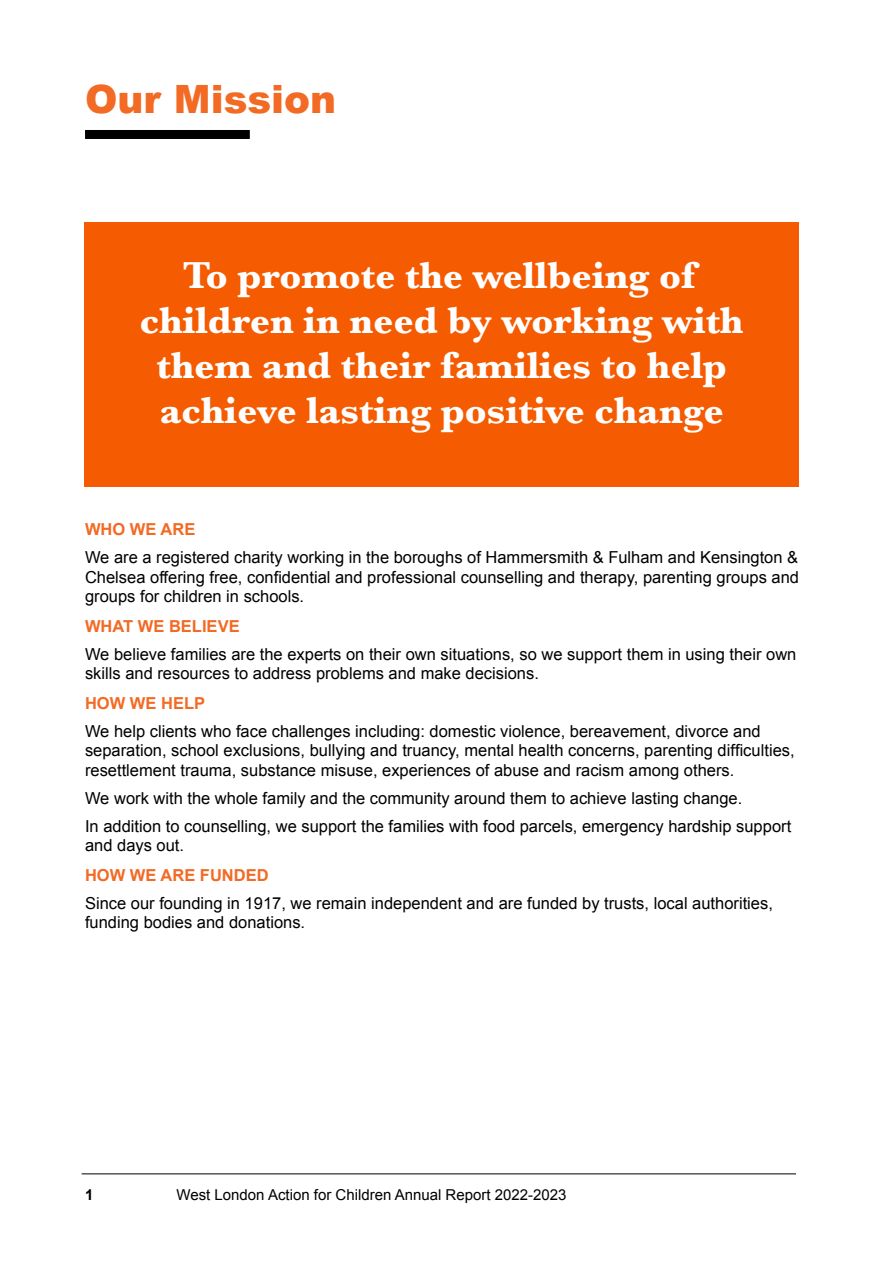
<style>
.page{position:relative;width:893px;height:1263px;background:#fff}
.page>*{position:absolute;margin:0;border:0;box-sizing:border-box;transform-origin:0 0}
.t1{font:700 39px/45px "Baskerville";color:#fff;text-align:center}
.t2{font:900 39px "Arial";color:#f26a24}
.t3{font:16.5px/19.5px "Arial";color:#000}
.t4{font:700 16.5px "Arial";color:#f26a24}
.t5{font:15px "Arial";color:#000}
.t6{font:700 15px "Arial";color:#000}
</style>
<div class="page">
<hr style="left:82px;top:1173px;width:714px;height:1px;background:#000">
<div style="left:85px;top:130px;width:165px;height:9px;background:#000"></div>
<div style="left:85px;top:222px;width:714px;height:265px;background:#f55b00"></div>
<h1 class="t2" style="left:85px;top:71px;width:253px">Our Mission</h1>
<h1 class="t1" style="left:140px;top:254px;width:605px">To promote the wellbeing of children in need by working with them and their families to help achieve lasting positive change</h1>
<p class="t4" style="left:85px;top:518px;width:112px">WHO WE ARE</p>
<p class="t3" style="left:85px;top:548px;width:715px;text-align:justify">We are a registered charity working in the boroughs of Hammersmith &amp; Fulham and Kensington &amp; Chelsea offering free, confidential and professional counselling and therapy, parenting groups and groups for children in schools.</p>
<p class="t4" style="left:85px;top:615px;width:156px">WHAT WE BELIEVE</p>
<p class="t3" style="left:85px;top:644px;width:713px">We believe families are the experts on their own situations, so we support them in using their own skills and resources to address problems and make decisions.</p>
<p class="t4" style="left:85px;top:692px;width:122px">HOW WE HELP</p>
<p class="t3" style="left:85px;top:721px;width:711px">We help clients who face challenges including: domestic violence, bereavement, divorce and separation, school exclusions, bullying and truancy, mental health concerns, parenting difficulties, resettlement trauma, substance misuse, experiences of abuse and racism among others.</p>
<p class="t3" style="left:85px;top:784px;width:708px;line-height:28px">We work with the whole family and the community around them to achieve lasting change.<br>In addition to counselling, we support the families with food parcels, emergency hardship support</p>
<p class="t3" style="left:85px;top:836px;width:101px">and days out.</p>
<p class="t4" style="left:85px;top:864px;width:185px">HOW WE ARE FUNDED</p>
<p class="t3" style="left:85px;top:893px;width:689px">Since our founding in 1917, we remain independent and are funded by trusts, local authorities, funding bodies and donations.</p>
<p class="t6" style="left:85px;top:1184px;width:10px">1</p>
<p class="t5" style="left:177px;top:1184px;width:391px">West London Action for Children Annual Report 2022-2023</p>
</div>
